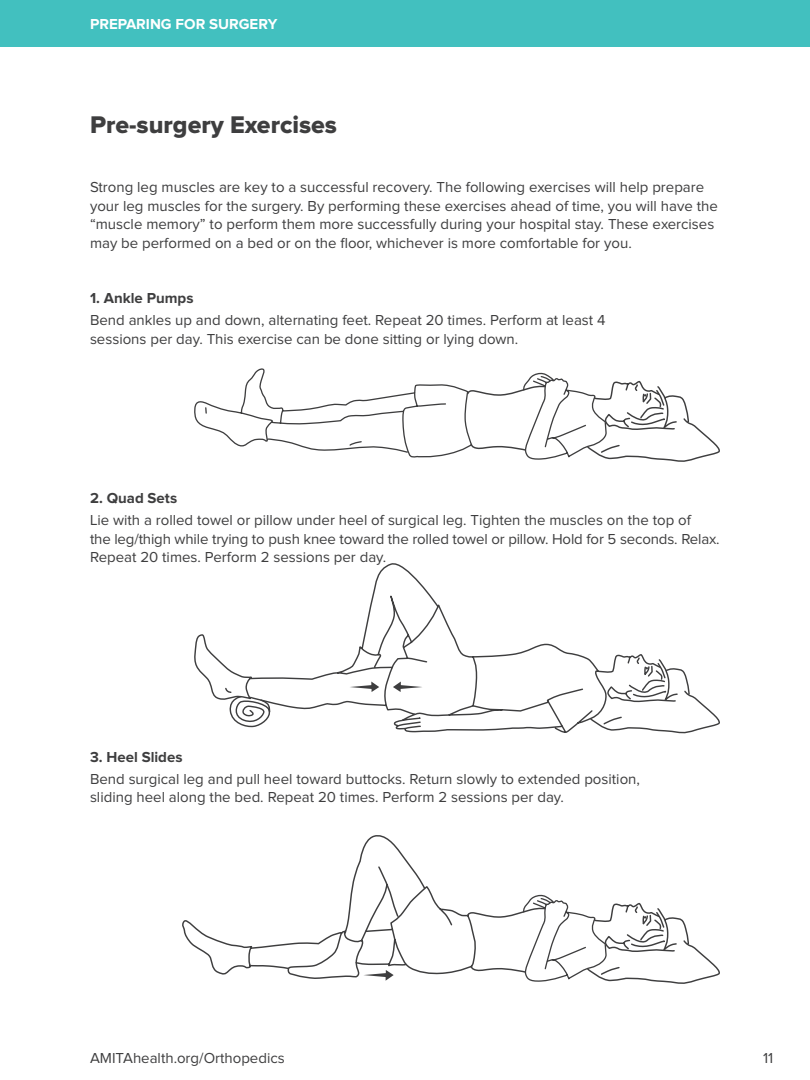
<style>
.page{position:relative;width:810px;height:1080px;background:#fff}
.page>*{position:absolute;margin:0;border:0;box-sizing:border-box;transform-origin:0 0}
.Section_Head{font:25px "Proxima Nova Extrabld";color:#3e3e3f}
.Text{font:15px/18.8px "Proxima Nova";color:#3e3e3f}
.Sub_Subhead{font:700 15px "Proxima Nova";color:#3e3e3f}
.Text-2{font:700 15px "Proxima Nova";color:#fff}
</style>
<div class="page">
<div style="left:0;top:0;width:810px;height:46px;background:#42c0bf"></div>
<svg style="left:194px;top:368px;width:526px;height:94px"></svg>
<svg style="left:194px;top:563px;width:394px;height:137px"></svg>
<svg style="left:614px;top:654px;width:30px;height:4px"></svg>
<svg style="left:229px;top:658px;width:491px;height:75px"></svg>
<svg style="left:182px;top:835px;width:340px;height:145px"></svg>
<svg style="left:522px;top:894px;width:198px;height:90px"></svg>
<p class="Text-2" style="left:90px;top:17px;width:189px">PREPARING FOR SURGERY</p>
<p class="Section_Head" style="left:90px;top:113px;width:249px">Pre-surgery Exercises</p>
<p class="Text" style="left:90px;top:178px;width:629px">Strong leg muscles are key to a successful recovery. The following exercises will help prepare your leg muscles for the surgery. By performing these exercises ahead of time, you will have the “muscle memory” to perform them more successfully during your hospital stay. These exercises may be performed on a bed or on the floor, whichever is more comfortable for you.</p>
<p class="Sub_Subhead" style="left:90px;top:292px;width:105px">1. Ankle Pumps</p>
<p class="Text" style="left:90px;top:311px;width:517px">Bend ankles up and down, alternating feet. Repeat 20 times. Perform at least 4 sessions per day. This exercise can be done sitting or lying down.</p>
<p class="Sub_Subhead" style="left:90px;top:492px;width:89px">2. Quad Sets</p>
<p class="Text" style="left:90px;top:511px;width:631px">Lie with a rolled towel or pillow under heel of surgical leg. Tighten the muscles on the top of<br>the leg/thigh while trying to push knee toward the rolled towel or pillow. Hold for 5 seconds. Relax.<br>Repeat 20 times. Perform 2 sessions per day.</p>
<p class="Sub_Subhead" style="left:90px;top:750px;width:94px">3. Heel Slides</p>
<p class="Text" style="left:90px;top:770px;width:551px">Bend surgical leg and pull heel toward buttocks. Return slowly to extended position, sliding heel along the bed. Repeat 20 times. Perform 2 sessions per day.</p>
<p class="Text" style="left:90px;top:1050px;width:196px">AMITAhealth.org/Orthopedics</p>
<p class="Text" style="left:763px;top:1050px;width:12px">11</p>
</div>
